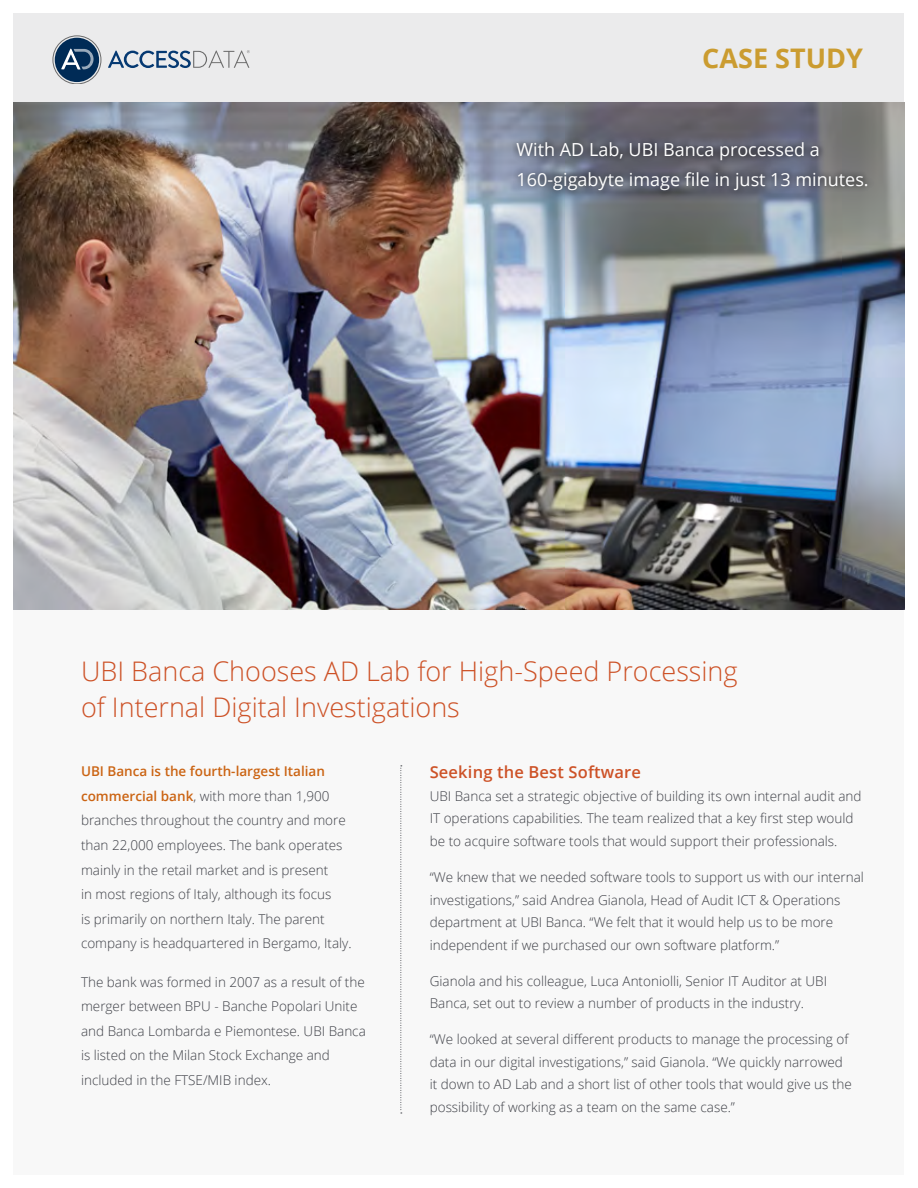
<style>
.page{position:relative;width:918px;height:1188px;background:#fff}
.page>*{position:absolute;margin:0;border:0;box-sizing:border-box;transform-origin:0 0}
.t1{font:300 27px/36px "Open Sans";color:#cd5227}
.t2{font:700 27px "Open Sans";color:#cb9c30}
.t3{font:18px/30px "Open Sans";color:#fff}
.t4{font:600 16.5px "Open Sans";letter-spacing:.01em;color:#cd5227}
.t5{font:300 13.5px/24.6px "Open Sans";color:#3d3f46}
.s1{font-weight:600;color:#cb6413}
</style>
<div class="page">
<div style="left:14px;top:609px;width:890px;height:565px;background:#f8f8f8"></div>
<div style="left:14px;top:14px;width:890px;height:89px;background:#ebebec"></div>
<div style="left:55px;top:38px;width:44px;height:44px;background:#002b56;border-radius:50%"></div>
<div style="left:53px;top:36px;width:48px;height:47px;border:1px solid #6b6b6b;border-radius:50%"></div>
<svg style="left:61px;top:48px;width:33px;height:22px"></svg>
<svg style="left:108px;top:50px;width:142px;height:18px"></svg>
<img style="left:14px;top:103px;width:890px;height:506px">
<svg style="left:400px;top:765px;width:2px;height:349px"></svg>
<div style="left:510px;top:135px;width:364px;height:62px;background:#000;opacity:.75"></div>
<h1 class="t2" style="left:702px;top:40px;width:162px">CASE STUDY</h1>
<h2 class="t3" style="left:517px;top:134px;width:354px">With AD Lab, UBI Banca processed a<br>160-gigabyte image file in just 13 minutes.</h2>
<h1 class="t1" style="left:81px;top:652px;width:658px">UBI Banca Chooses AD Lab for High-Speed Processing of Internal Digital Investigations</h1>
<p class="t5" style="left:81px;top:759px;width:272px"><span class="s1">UBI Banca is the fourth-largest Italian commercial bank</span>, with more than 1,900 branches throughout the country and more than 22,000 employees. The bank operates mainly in the retail market and is present<br>in most regions of Italy, although its focus<br>is primarily on northern Italy. The parent company is headquartered in Bergamo, Italy.</p>
<p class="t5" style="left:81px;top:969px;width:286px">The bank was formed in 2007 as a result of the merger between BPU - Banche Popolari Unite and Banca Lombarda e Piemontese. UBI Banca is listed on the Milan Stock Exchange and included in the FTSE/MIB index.</p>
<p class="t4" style="left:430px;top:761px;width:213px">Seeking the Best Software</p>
<p class="t5" style="left:430px;top:784px;width:433px;line-height:22.5px">UBI Banca set a strategic objective of building its own internal audit and<br>IT operations capabilities. The team realized that a key first step would be to acquire software tools that would support their professionals.</p>
<p class="t5" style="left:430px;top:865px;width:436px;line-height:22.5px">“We knew that we needed software tools to support us with our internal investigations,” said Andrea Gianola, Head of Audit ICT &amp; Operations department at UBI Banca. “We felt that it would help us to be more independent if we purchased our own software platform.”</p>
<p class="t5" style="left:430px;top:969px;width:399px;line-height:22.5px">Gianola and his colleague, Luca Antoniolli, Senior IT Auditor at UBI<br>Banca, set out to review a number of products in the industry.</p>
<p class="t5" style="left:430px;top:1028px;width:424px;line-height:22.5px">“We looked at several different products to manage the processing of data in our digital investigations,” said Gianola. “We quickly narrowed it down to AD Lab and a short list of other tools that would give us the possibility of working as a team on the same case.”</p>
</div>
